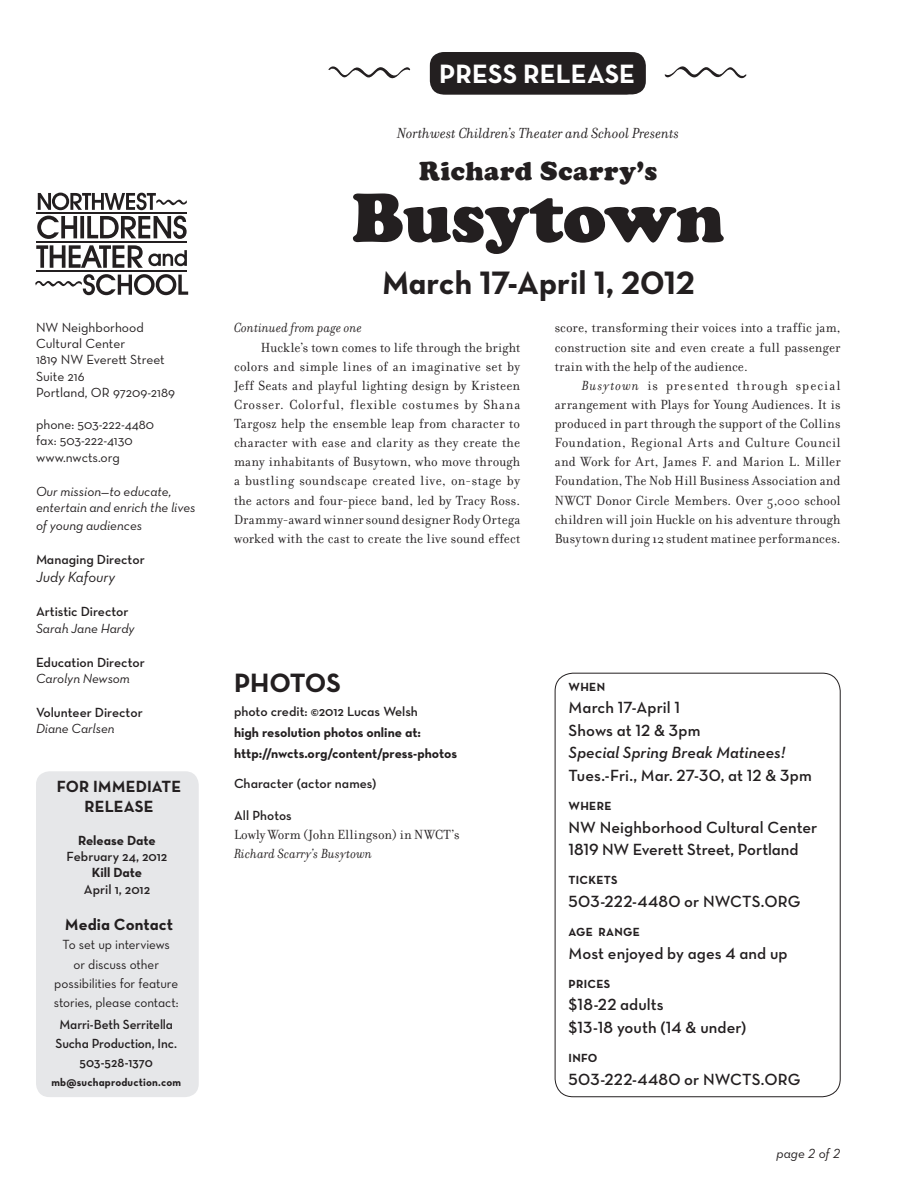
<style>
.page{position:relative;width:918px;height:1188px;background:#fff}
.page>*{position:absolute;margin:0;border:0;box-sizing:border-box;transform-origin:0 0}
.title_2nd_line{font:900 72px "Cooper";letter-spacing:-.005em;color:#231f20}
.Run_Date{font:33px "Neutra Text Bold Alt";color:#231f20}
.title_2nd_line-2{font:900 27px "Cooper";letter-spacing:.02em;color:#231f20}
.document_type{font:27px "Neutra Text Demi Italic Alt";color:#fff}
.document_type-2{font:27px "Neutra Text Bold Alt";color:#fff}
.document_type-3{font:27px "Neutra Text Bold Alt";letter-spacing:-.005em;color:#231f20}
.facts{font:16.5px/22.5px "Neutra Text Demi Alt";letter-spacing:.005em;color:#231f20}
.Title_Pull-Out_PR{font:16.5px/20.7px "Neutra Text Bold Alt";letter-spacing:.005em;color:#231f20;text-align:center}
.title_2nd_line-3{font:italic 15.75px "Filosofia";letter-spacing:.005em;color:#231f20}
.t1{font:15px "Neutra Text TF Book Italic Alt";color:#231f20}
.Notes_Body_sm{font:14.25px/19px "Filosofia";letter-spacing:.01em;color:#231f20;text-align:justify}
.Notes_Body_sm-2{font:italic 14.25px "Filosofia";letter-spacing:.01em;color:#231f20}
.address{font:13.5px "Neutra Text Exp Book Alt";color:#231f20}
.document_type-4{font:13.5px/21px "Neutra Text Bold Alt";color:#231f20}
.Body_Call-Out_PR{font:13.5px/19.2px "Neutra Text Exp Book Alt";letter-spacing:-.005em;color:#231f20;text-align:center}
.mission{font:13.5px/16.2px "Neutra Text TF Book Italic Alt";color:#231f20}
.job_title{font:13.5px "Neutra Text Exp Demi Alt";color:#231f20}
.Body_Call-Out_PR-2{font:13.5px/19.2px "Neutra Text Exp Demi Alt";letter-spacing:-.01em;color:#231f20;text-align:center}
.name{font:13.5px "Neutra Text TF Book Italic Alt";color:#231f20}
.release_kill_dates{font:13.5px "Neutra Text Exp Demi Alt";color:#231f20}
.document_type-5{font:13.5px "Neutra Text Exp Demi Alt";color:#231f20}
.release_bold{font:13.5px "Neutra Text Bold Alt";color:#231f20}
.Notes_Body_sm-3{font:13.5px "Neutra Text Exp Demi Alt";letter-spacing:.005em;color:#231f20}
.Fact_Titles{font:12px "Neutra Text Bold Alt";letter-spacing:.025em;color:#231f20}
.Body_Call-Out_PR-3{font:11.25px "Neutra Text Bold Alt";letter-spacing:.015em;color:#231f20}
.s1{font-style:italic}
.s2{font-family:"Neutra Text Exp Demi Alt"}
.s3{font-family:"Neutra Text Demi Italic Alt"}
</style>
<div class="page">
<div style="left:430px;top:52px;width:216px;height:42px;background:#231f20;border-radius:14px"></div>
<hr style="left:36px;top:270px;width:151px;height:1px;background:#231f20">
<hr style="left:36px;top:241px;width:151px;height:1px;background:#231f20">
<hr style="left:36px;top:213px;width:151px;height:1px;background:#231f20">
<svg style="left:37px;top:216px;width:150px;height:23px"></svg>
<svg style="left:36px;top:245px;width:151px;height:23px"></svg>
<svg style="left:35px;top:274px;width:153px;height:21px"></svg>
<svg style="left:38px;top:193px;width:149px;height:17px"></svg>
<svg style="left:328px;top:66px;width:83px;height:13px"></svg>
<svg style="left:664px;top:66px;width:83px;height:13px"></svg>
<div style="left:36px;top:771px;width:163px;height:326px;background:#e6e7e9;border-radius:14px"></div>
<div style="left:555px;top:673px;width:286px;height:424px;border:1px solid #231f20;border-radius:18px"></div>
<p class="address" style="left:36px;top:319px;width:109px">NW Neighborhood</p>
<p class="address" style="left:36px;top:335px;width:91px">Cultural Center</p>
<p class="address" style="left:36px;top:351px;width:130px">1819 NW Everett Street</p>
<p class="address" style="left:36px;top:368px;width:50px">Suite 216</p>
<p class="address" style="left:36px;top:384px;width:141px">Portland, OR 97209-2189</p>
<p class="address" style="left:36px;top:416px;width:120px">phone: 503-222-4480</p>
<p class="address" style="left:36px;top:432px;width:98px">fax: 503-222-4130</p>
<p class="address" style="left:36px;top:449px;width:85px">www.nwcts.org</p>
<p class="mission" style="left:36px;top:483px;width:161px">Our mission—to educate, entertain and enrich the lives</p>
<p class="mission" style="left:36px;top:517px;width:108px">of young audiences</p>
<p class="job_title" style="left:36px;top:551px;width:110px">Managing Director</p>
<p class="t1" style="left:36px;top:568px;width:81px">Judy Kafoury</p>
<p class="job_title" style="left:36px;top:603px;width:94px">Artistic Director</p>
<p class="name" style="left:36px;top:620px;width:100px">Sarah Jane Hardy</p>
<p class="job_title" style="left:36px;top:654px;width:110px">Education Director</p>
<p class="name" style="left:36px;top:670px;width:95px">Carolyn Newsom</p>
<p class="job_title" style="left:36px;top:704px;width:108px">Volunteer Director</p>
<p class="name" style="left:36px;top:721px;width:80px">Diane Carlsen</p>
<p class="Title_Pull-Out_PR" style="left:57px;top:776px;width:126px">FOR IMMEDIATE<br>RELEASE</p>
<p class="release_bold" style="left:78px;top:832px;width:79px">Release Date</p>
<p class="release_kill_dates" style="left:67px;top:848px;width:102px">February 24, 2012</p>
<p class="release_bold" style="left:92px;top:864px;width:52px">Kill Date</p>
<p class="release_kill_dates" style="left:84px;top:881px;width:68px">April 1, 2012</p>
<p class="Title_Pull-Out_PR" style="left:65px;top:914px;width:110px">Media Contact</p>
<p class="Body_Call-Out_PR" style="left:54px;top:935px;width:126px">To set up interviews<br>or discuss other possibilities for feature stories, please contact:</p>
<p class="Body_Call-Out_PR-2" style="left:56px;top:1015px;width:123px">Marri-Beth Serritella<br>Sucha Production, Inc.<br>503-528-1370</p>
<p class="Body_Call-Out_PR-3" style="left:51px;top:1076px;width:131px">mb@suchaproduction.com</p>
<p class="document_type" style="left:463px;top:54px;width:150px">press release</p>
<p class="document_type-2" style="left:439px;top:57px;width:198px">PRESS RELEASE</p>
<p class="title_2nd_line-3" style="left:397px;top:125px;width:283px">Northwest Children’s Theater and School Presents</p>
<p class="title_2nd_line-2" style="left:419px;top:155px;width:240px">Richard Scarry’s</p>
<p class="title_2nd_line" style="left:352px;top:176px;width:374px">Busytown</p>
<p class="Run_Date" style="left:382px;top:262px;width:314px">March 17-April 1, 2012</p>
<p class="Notes_Body_sm-2" style="left:234px;top:320px;width:130px">Continued from page one</p>
<p class="Notes_Body_sm" style="left:234px;top:338px;width:288px;text-indent:27px">Huckle’s town comes to life through the bright colors and simple lines of an imaginative set by Jeff Seats and playful lighting design by Kristeen Crosser. Colorful, flexible costumes by Shana Targosz help the ensemble leap from character to character with ease and clarity as they create the many inhabitants of Busytown, who move through a bustling soundscape created live, on-stage by the actors and four-piece band, led by Tracy Ross.<br>Drammy-award winner sound designer Rody Ortega worked with the cast to create the live sound effect</p>
<p class="Notes_Body_sm" style="left:555px;top:319px;width:287px">score, transforming their voices into a traffic jam, construction site and even create a full passenger train with the help of the audience.</p>
<p class="Notes_Body_sm" style="left:555px;top:376px;width:287px;text-indent:27px"><span class="s1">Busytown</span> is presented through special arrangement with Plays for Young Audiences. It is produced in part through the support of the Collins Foundation, Regional Arts and Culture Council and Work for Art, James F. and Marion L. Miller Foundation, The Nob Hill Business Association and NWCT Donor Circle Members. Over 5,000 school children will join Huckle on his adventure through Busytown during 12 student matinee performances.</p>
<p class="document_type-3" style="left:234px;top:666px;width:108px">PHOTOS</p>
<p class="document_type-4" style="left:234px;top:701px;width:225px"><span class="s2">photo credit: ©2012 Lucas Welsh<br></span>high resolution photos online at: http://nwcts.org/content/press-photos</p>
<p class="document_type-5" style="left:234px;top:775px;width:144px">Character (actor names)</p>
<p class="Notes_Body_sm-3" style="left:234px;top:807px;width:59px">All Photos</p>
<p class="Notes_Body_sm" style="left:234px;top:825px;width:227px">Lowly Worm (John Ellingson) in NWCT’s</p>
<p class="Notes_Body_sm-2" style="left:234px;top:846px;width:140px">Richard Scarry’s Busytown</p>
<p class="Fact_Titles" style="left:569px;top:679px;width:38px">WHEN</p>
<p class="facts" style="left:569px;top:696px;width:245px">March 17-April 1<br>Shows at 12 &amp; 3pm<br><span class="s3">Special Spring Break Matinees!<br></span>Tues.-Fri., Mar. 27-30, at 12 &amp; 3pm</p>
<p class="Fact_Titles" style="left:569px;top:799px;width:44px">WHERE</p>
<p class="facts" style="left:569px;top:815px;width:250px">NW Neighborhood Cultural Center<br>1819 NW Everett Street, Portland</p>
<p class="Fact_Titles" style="left:569px;top:873px;width:50px">TICKETS</p>
<p class="facts" style="left:569px;top:890px;width:233px">503-222-4480 or NWCTS.ORG</p>
<p class="Fact_Titles" style="left:569px;top:925px;width:73px">AGE RANGE</p>
<p class="facts" style="left:569px;top:941px;width:221px">Most enjoyed by ages 4 and up</p>
<p class="Fact_Titles" style="left:569px;top:976px;width:43px">PRICES</p>
<p class="facts" style="left:569px;top:993px;width:179px">$18-22 adults<br>$13-18 youth (14 &amp; under)</p>
<p class="Fact_Titles" style="left:569px;top:1051px;width:30px">INFO</p>
<p class="facts" style="left:569px;top:1067px;width:233px">503-222-4480 or NWCTS.ORG</p>
<p class="mission" style="left:777px;top:1145px;width:66px">page 2 of 2</p>
</div>
